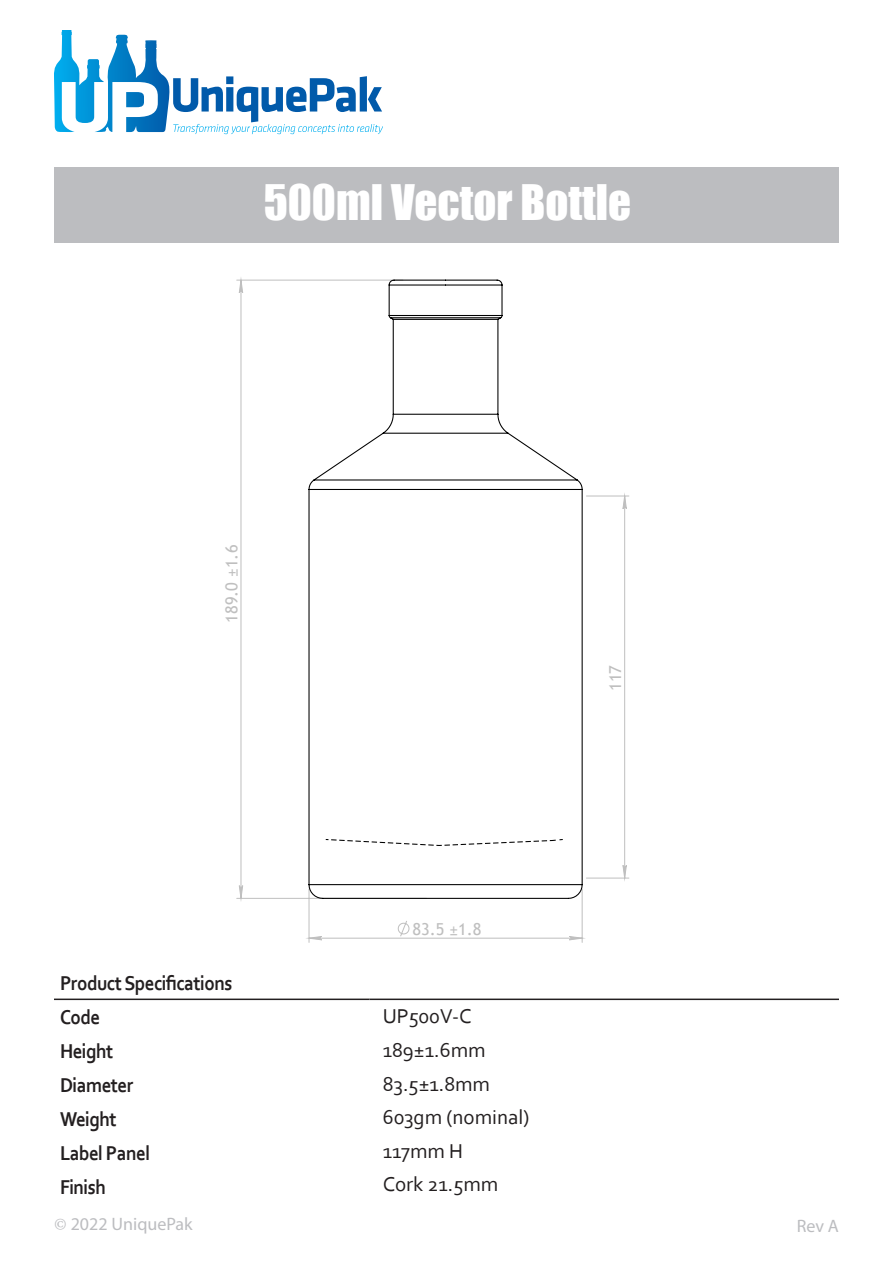
<style>
.page{position:relative;width:893px;height:1263px;background:#fff}
.page>*{position:absolute;margin:0;border:0;box-sizing:border-box;transform-origin:0 0}
.t1{font:45px "Impact";color:#fff}
.t2{font:700 21px/34px "Corbel";letter-spacing:-.025em;color:#231f20;scale:.9 1}
.t3{font:21px/33.6px "Corbel";color:#231f20}
.t4{font:18px "Myriad Pro";color:#bcbdc0}
.t5{font:16.5px "Trebuchet MS";color:#bfbfbf}
.s1{font-family:"Minion Pro"}
</style>
<div class="page">
<svg style="left:54px;top:30px;width:329px;height:104px"></svg>
<hr style="left:54px;top:998px;width:316px;height:2px;background:#231f20">
<hr style="left:370px;top:998px;width:469px;height:2px;background:#231f20">
<div style="left:54px;top:167px;width:785px;height:75px;background:#bcbdc0"></div>
<svg style="left:237px;top:277px;width:391px;height:665px"></svg>
<hr style="left:624px;top:496px;width:1px;height:382px;background:#bfbfbf">
<hr style="left:586px;top:496px;width:43px;height:1px;background:#bfbfbf">
<hr style="left:586px;top:878px;width:43px;height:1px;background:#bfbfbf">
<hr style="left:309px;top:938px;width:273px;height:1px;background:#bfbfbf">
<hr style="left:309px;top:889px;width:1px;height:53px;background:#bfbfbf">
<hr style="left:582px;top:889px;width:1px;height:53px;background:#bfbfbf">
<hr style="left:241px;top:280px;width:1px;height:618px;background:#bfbfbf">
<hr style="left:237px;top:898px;width:189px;height:1px;background:#bfbfbf">
<hr style="left:237px;top:280px;width:166px;height:1px;background:#bfbfbf">
<svg style="left:623px;top:496px;width:3px;height:13px"></svg>
<svg style="left:623px;top:865px;width:3px;height:13px"></svg>
<svg style="left:309px;top:936px;width:13px;height:4px"></svg>
<svg style="left:569px;top:936px;width:13px;height:4px"></svg>
<svg style="left:239px;top:886px;width:4px;height:12px"></svg>
<svg style="left:239px;top:280px;width:4px;height:13px"></svg>
<svg style="left:308px;top:279px;width:275px;height:620px"></svg>
<h1 class="t1" style="left:264px;top:167px;width:369px">500ml Vector Bottle</h1>
<p class="t5" style="left:221px;top:622px;width:79px;rotate:-90deg">189.0 ±1.6</p>
<p class="t5" style="left:412px;top:918px;width:71px">83.5 ±1.8</p>
<p class="t5" style="left:605px;top:691px;width:27px;rotate:-90deg">117</p>
<p class="t2" style="left:60px;top:966px;width:193px">Product Specifications<br>Code<br>Height<br>Diameter<br>Weight<br>Label Panel<br>Finish</p>
<p class="t4" style="left:54px;top:1213px;width:140px"><span class="s1">©</span> 2022 UniquePak</p>
<p class="t4" style="left:797px;top:1214px;width:44px">Rev A</p>
<p class="t3" style="left:383px;top:999px;width:148px">UP500V-C<br>189±1.6mm<br>83.5±1.8mm<br>603gm (nominal)<br>117mm H<br>Cork 21.5mm</p>
</div>
